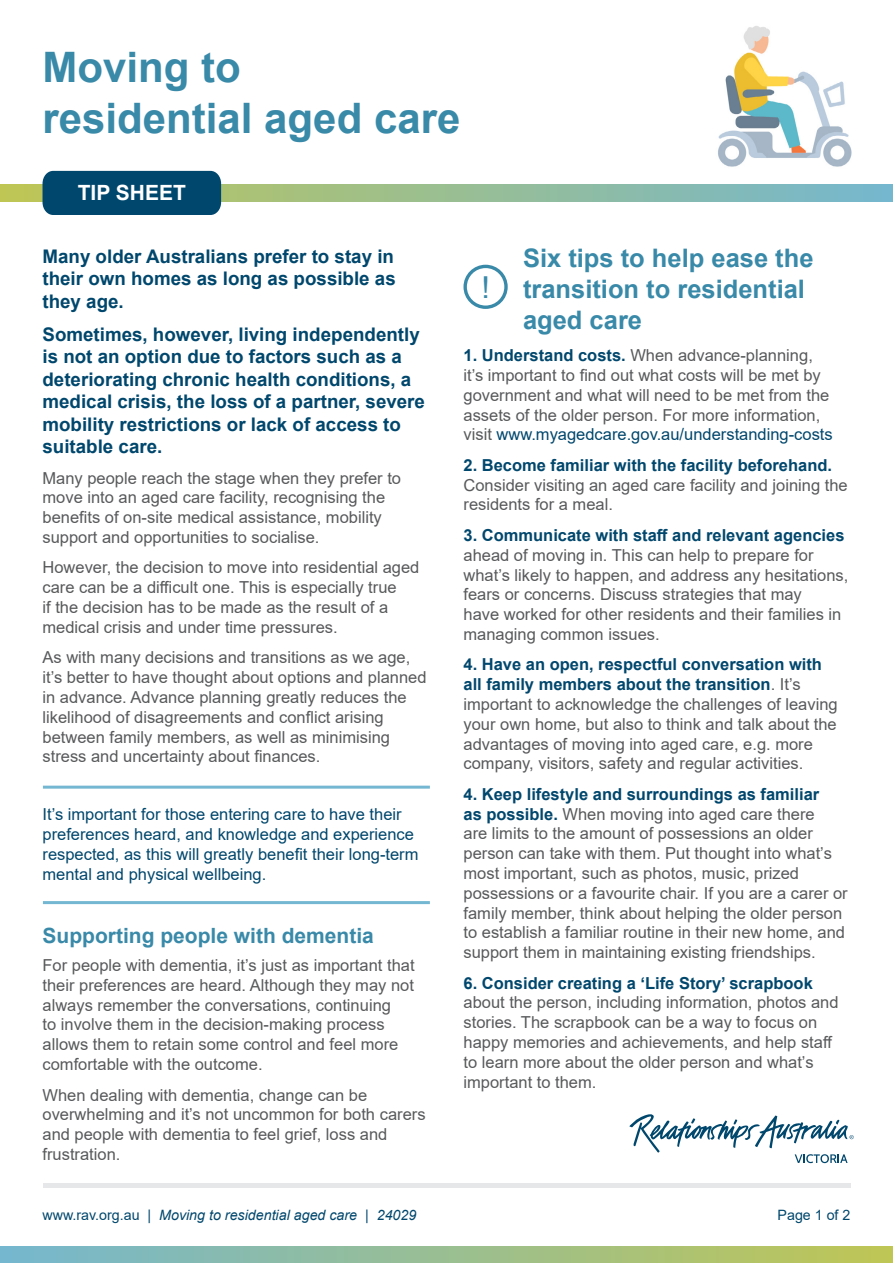
<style>
.page{position:relative;width:893px;height:1263px;background:#fff}
.page>*{position:absolute;margin:0;border:0;box-sizing:border-box;transform-origin:0 0}
.Heading_1{font:700 42px/50.4px "Arial";color:#3989a9}
.t1{font:30.3px "Arial";color:#3989a9}
.Heading_2{font:700 25.5px/30.6px "Arial";color:#3989a9}
.Heading_3{font:700 21px "Arial";color:#3989a9}
.Tip_Sheet_tag{font:700 21px "Arial";color:#fff}
.Intro_text{font:700 18.75px/22.5px "Arial";color:#00476d;text-align:justify}
.t2{font:16.5px/19.8px "Arial";color:#58595b}
.t3{font:16.5px/19.8px "Arial";color:#00476d}
.t4{font:italic 14.25px "Arial";color:#00476d}
.t5{font:14.25px "Arial";color:#00476d}
.s1{font-weight:700;color:#00476d}
.s2{color:#00476d}
.s3{font-style:normal}
</style>
<div class="page">
<hr style="left:43px;top:1184px;width:807px;height:4px;background:#e6e7e8">
<div style="left:0;top:1246px;width:893px;height:17px;background:linear-gradient(to right,#75b7cf,#bfc654)"></div>
<svg style="left:0;top:185px;width:893px;height:16px;background:#93bd9c"></svg>
<img style="left:718px;top:26px;width:134px;height:141px">
<div style="left:43px;top:171px;width:178px;height:44px;background:#00476d"></div>
<div style="left:463px;top:265px;width:45px;height:44px;border:3px solid #3989a9;border-radius:50%"></div>
<svg style="left:629px;top:1114px;width:225px;height:49px"></svg>
<hr style="left:43px;top:786px;width:387px;height:3px;background:#73b7d2">
<hr style="left:43px;top:901px;width:387px;height:3px;background:#73b7d2">
<p class="Heading_1" style="left:43px;top:43px;width:419px">Moving to residential aged care</p>
<p class="Tip_Sheet_tag" style="left:78px;top:178px;width:110px">TIP SHEET</p>
<p class="Intro_text" style="left:43px;top:245px;width:355px">Many older Australians prefer to stay in their own homes as long as possible as they age.</p>
<p class="Intro_text" style="left:43px;top:323px;width:384px;text-align:left">Sometimes, however, living independently is not an option due to factors such as a deteriorating chronic health conditions, a medical crisis, the loss of a partner, severe mobility restrictions or lack of access to suitable care.</p>
<p class="t2" style="left:43px;top:468px;width:360px">Many people reach the stage when they prefer to move into an aged care facility, recognising the benefits of on-site medical assistance, mobility support and opportunities to socialise.</p>
<p class="t2" style="left:43px;top:558px;width:378px">However, the decision to move into residential aged care can be a difficult one. This is especially true<br>if the decision has to be made as the result of a medical crisis and under time pressures.</p>
<p class="t2" style="left:43px;top:647px;width:386px">As with many decisions and transitions as we age, it’s better to have thought about options and planned in advance. Advance planning greatly reduces the likelihood of disagreements and conflict arising between family members, as well as minimising stress and uncertainty about finances.</p>
<p class="t3" style="left:43px;top:805px;width:377px">It’s important for those entering care to have their preferences heard, and knowledge and experience respected, as this will greatly benefit their long-term mental and physical wellbeing.</p>
<p class="Heading_3" style="left:43px;top:920px;width:333px">Supporting people with dementia</p>
<p class="t2" style="left:43px;top:955px;width:374px">For people with dementia, it’s just as important that their preferences are heard. Although they may not always remember the conversations, continuing<br>to involve them in the decision-making process allows them to retain some control and feel more comfortable with the outcome.</p>
<p class="t2" style="left:43px;top:1085px;width:385px">When dealing with dementia, change can be overwhelming and it’s not uncommon for both carers and people with dementia to feel grief, loss and frustration.</p>
<p class="Heading_2" style="left:523px;top:243px;width:292px">Six tips to help ease the transition to residential aged care</p>
<p class="t2" style="left:463px;top:345px;width:371px"><span class="s1">1. Understand costs.</span> When advance-planning, it’s important to find out what costs will be met by government and what will need to be met from the assets of the older person. For more information, visit <span class="s2">www.myagedcare.gov.au/understanding-costs</span></p>
<p class="t2" style="left:463px;top:455px;width:386px"><span class="s1">2. Become familiar with the facility beforehand.<br></span>Consider visiting an aged care facility and joining the residents for a meal.</p>
<p class="t2" style="left:463px;top:525px;width:386px"><span class="s1">3. Communicate with staff and relevant agencies </span>ahead of moving in. This can help to prepare for what’s likely to happen, and address any hesitations, fears or concerns. Discuss strategies that may<br>have worked for other residents and their families in managing common issues.</p>
<p class="t2" style="left:463px;top:654px;width:376px"><span class="s1">4. Have an open, respectful conversation with all family members about the transition</span>. It’s important to acknowledge the challenges of leaving your own home, but also to think and talk about the advantages of moving into aged care, e.g. more company, visitors, safety and regular activities.</p>
<p class="t2" style="left:463px;top:784px;width:386px"><span class="s1">4. Keep lifestyle and surroundings as familiar<br>as possible.</span> When moving into aged care there<br>are limits to the amount of possessions an older person can take with them. Put thought into what’s most important, such as photos, music, prized possessions or a favourite chair. If you are a carer or family member, think about helping the older person to establish a familiar routine in their new home, and support them in maintaining existing friendships.</p>
<p class="t2" style="left:463px;top:973px;width:377px"><span class="s1">6. Consider creating a ‘Life Story’ scrapbook </span>about the person, including information, photos and stories. The scrapbook can be a way to focus on happy memories and achievements, and help staff to learn more about the older person and what’s important to them.</p>
<h2 class="t1" style="left:481px;top:266px;width:10px">!</h2>
<p class="t4" style="left:43px;top:1206px;width:375px"><span class="s3">www.rav.org.au |</span> Moving to residential aged care <span class="s3">|</span> 24029</p>
<p class="t5" style="left:778px;top:1205px;width:74px">Page 1 of 2</p>
</div>
